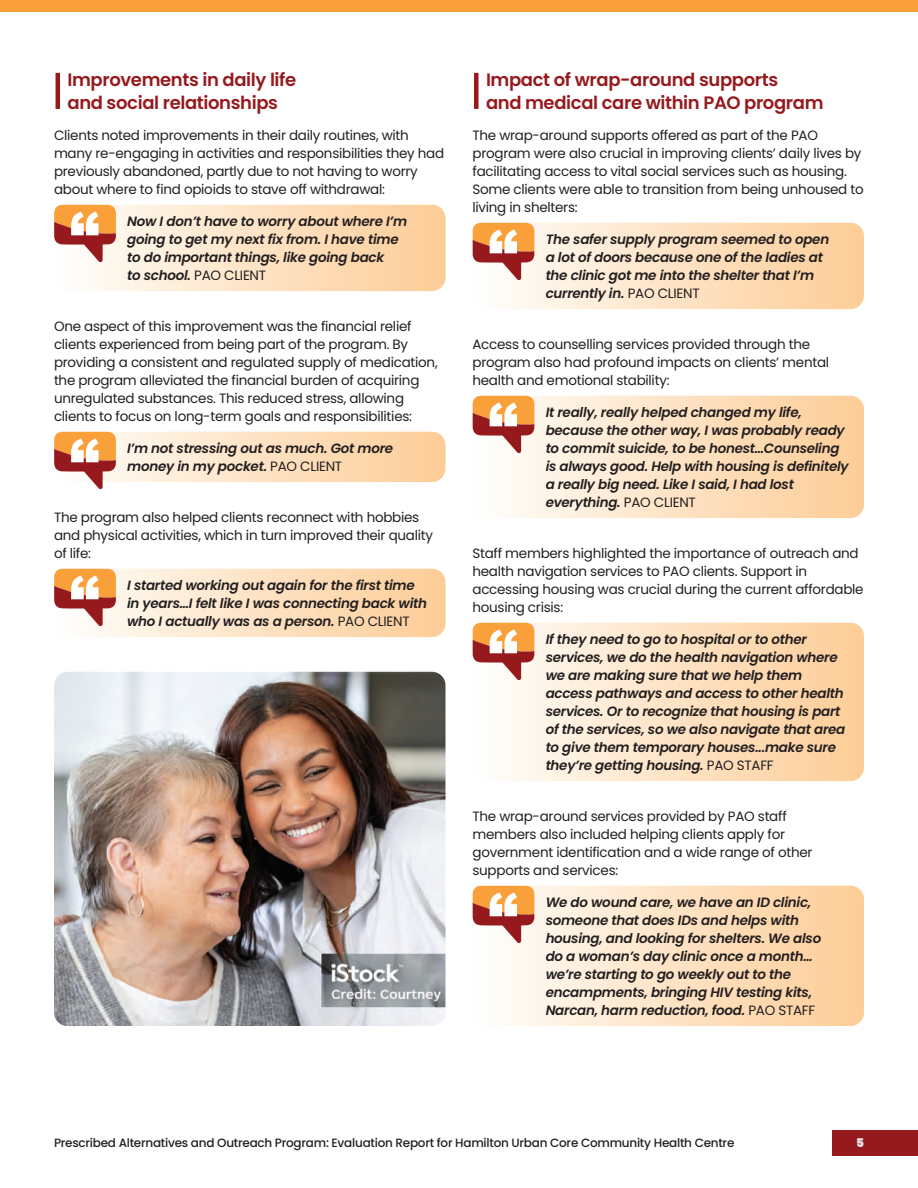
<style>
.page{position:relative;width:918px;height:1188px;background:#fff}
.page>*{position:absolute;margin:0;border:0;box-sizing:border-box;transform-origin:0 0}
.t1{font:600 18px/22.5px "Poppins";letter-spacing:-.02em;color:#961a1d}
.t2{font:13.5px/18px "Poppins";letter-spacing:-.02em;color:#231f20}
.t3{font:italic 600 13.5px/18px "Poppins";letter-spacing:-.02em;color:#231f20}
.t4{font:500 12px "Poppins";letter-spacing:-.02em;color:#231f20}
.t5{font:900 12px "Poppins";color:#e6e7e9}
.s1{font-weight:400;font-style:normal}
</style>
<div class="page">
<div style="left:832px;top:1130px;width:86px;height:25px;background:#961a1d"></div>
<div style="left:0;top:0;width:918px;height:12px;background:#f9a03a"></div>
<hr style="left:56px;top:73px;width:4px;height:36px;background:#961a1d">
<svg style="left:54px;top:205px;width:392px;height:86px"></svg>
<svg style="left:54px;top:432px;width:392px;height:57px"></svg>
<svg style="left:54px;top:569px;width:392px;height:68px"></svg>
<div style="left:474px;top:73px;width:5px;height:36px;background:#961a1d"></div>
<svg style="left:472px;top:396px;width:392px;height:122px"></svg>
<svg style="left:472px;top:623px;width:392px;height:158px"></svg>
<svg style="left:472px;top:886px;width:392px;height:140px"></svg>
<svg style="left:472px;top:223px;width:392px;height:86px"></svg>
<svg style="left:473px;top:396px;width:61px;height:57px"></svg>
<svg style="left:473px;top:623px;width:61px;height:57px"></svg>
<svg style="left:473px;top:886px;width:61px;height:57px"></svg>
<img style="left:54px;top:672px;width:392px;height:354px">
<h1 class="t1" style="left:68px;top:69px;width:230px">Improvements in daily life and social relationships</h1>
<p class="t2" style="left:54px;top:127px;width:392px">Clients noted improvements in their daily routines, with many re-engaging in activities and responsibilities they had previously abandoned, partly due to not having to worry about where to find opioids to stave off withdrawal:</p>
<p class="t3" style="left:127px;top:212px;width:282px">Now I don’t have to worry about where I’m going to get my next fix from. I have time to do important things, like going back<br>to school. <span class="s1">PAO CLIENT</span></p>
<p class="t2" style="left:54px;top:318px;width:385px">One aspect of this improvement was the financial relief clients experienced from being part of the program. By providing a consistent and regulated supply of medication, the program alleviated the financial burden of acquiring unregulated substances. This reduced stress, allowing clients to focus on long-term goals and responsibilities:</p>
<p class="t3" style="left:127px;top:439px;width:268px">I’m not stressing out as much. Got more money in my pocket. <span class="s1">PAO CLIENT</span></p>
<p class="t2" style="left:54px;top:509px;width:381px">The program also helped clients reconnect with hobbies and physical activities, which in turn improved their quality of life:</p>
<p class="t3" style="left:127px;top:576px;width:301px">I started working out again for the first time in years…I felt like I was connecting back with who I actually was as a person. <span class="s1">PAO CLIENT</span></p>
<h1 class="t1" style="left:486px;top:69px;width:339px">Impact of wrap-around supports<br>and medical care within PAO program</h1>
<p class="t2" style="left:472px;top:127px;width:393px">The wrap-around supports offered as part of the PAO program were also crucial in improving clients’ daily lives by facilitating access to vital social services such as housing.<br>Some clients were able to transition from being unhoused to living in shelters:</p>
<p class="t3" style="left:546px;top:230px;width:285px">The safer supply program seemed to open a lot of doors because one of the ladies at the clinic got me into the shelter that I’m currently in. <span class="s1">PAO CLIENT</span></p>
<p class="t2" style="left:472px;top:336px;width:358px">Access to counselling services provided through the program also had profound impacts on clients’ mental health and emotional stability:</p>
<p class="t3" style="left:546px;top:403px;width:305px">It really, really helped changed my life, because the other way, I was probably ready to commit suicide, to be honest…Counseling is always good. Help with housing is definitely a really big need. Like I said, I had lost everything. <span class="s1">PAO CLIENT</span></p>
<p class="t2" style="left:472px;top:545px;width:393px">Staff members highlighted the importance of outreach and health navigation services to PAO clients. Support in accessing housing was crucial during the current affordable housing crisis:</p>
<p class="t3" style="left:546px;top:630px;width:301px">If they need to go to hospital or to other services, we do the health navigation where we are making sure that we help them access pathways and access to other health services. Or to recognize that housing is part of the services, so we also navigate that area to give them temporary houses...make sure they’re getting housing. <span class="s1">PAO STAFF</span></p>
<p class="t2" style="left:472px;top:808px;width:342px">The wrap-around services provided by PAO staff members also included helping clients apply for government identification and a wide range of other supports and services:</p>
<p class="t3" style="left:546px;top:893px;width:277px">We do wound care, we have an ID clinic, someone that does IDs and helps with housing, and looking for shelters. We also do a woman’s day clinic once a month… we’re starting to go weekly out to the encampments, bringing HIV testing kits, Narcan, harm reduction, food. <span class="s1">PAO STAFF</span></p>
<p class="t4" style="left:54px;top:1135px;width:682px">Prescribed Alternatives and Outreach Program: Evaluation Report for Hamilton Urban Core Community Health Centre</p>
<p class="t5" style="left:856px;top:1135px;width:9px">5</p>
</div>
